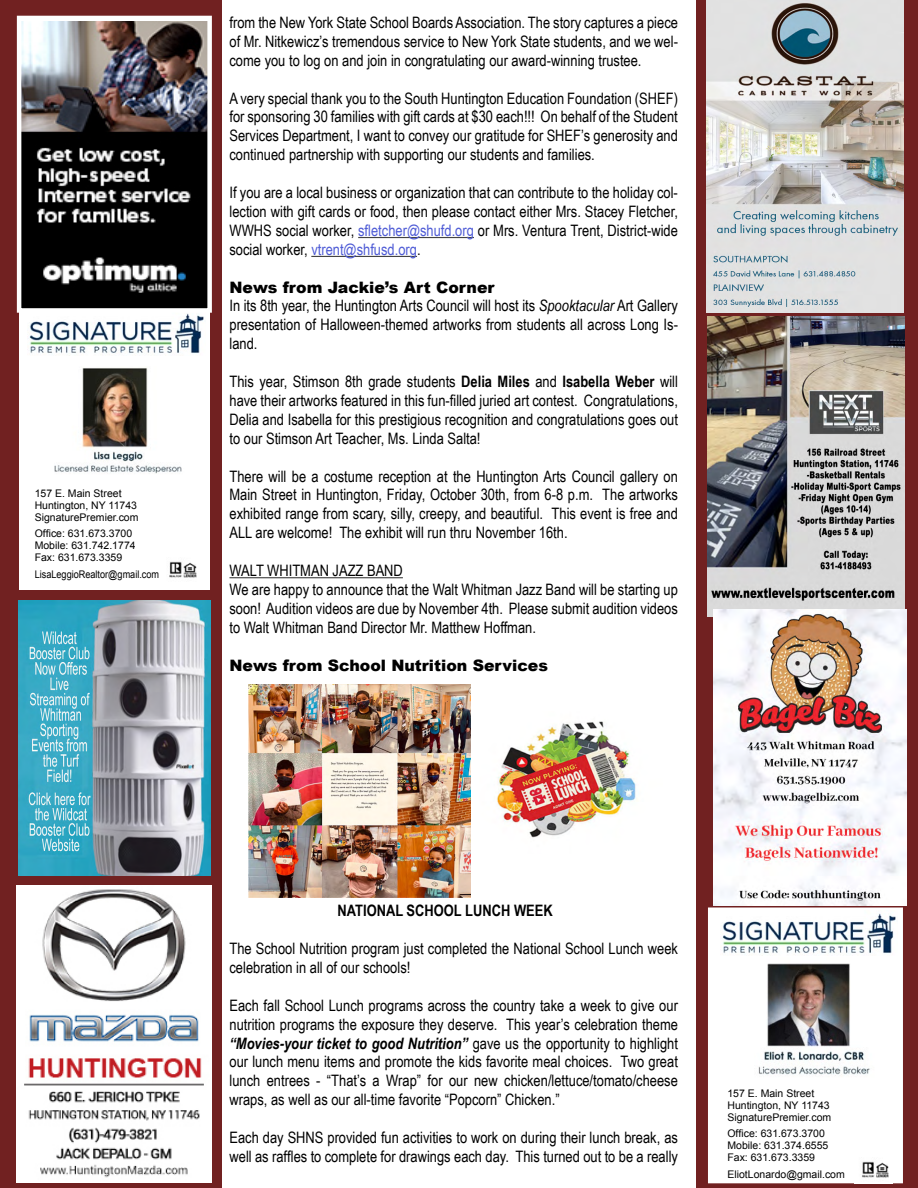
<style>
.page{position:relative;width:918px;height:1188px;background:#712121}
.page>*{position:absolute;margin:0;border:0;box-sizing:border-box;transform-origin:0 0}
.t1{font:15.75px/18.9px "Arial Narrow";color:#000;text-align:justify}
.t2{font:900 15.75px "Arial";color:#000}
.t3{font:700 15.75px "Arial Narrow";color:#000}
.t4{font:10.5px/12px "Arial";color:#000}
.t5{font:10.5px "Arial";color:#000;scale:.87 1}
.s1{color:#4f5cd6}
.s2{font-style:italic}
.s3{font-weight:700}
.s4{font-weight:700;font-style:italic}
</style>
<div class="page">
<div style="left:222px;top:0;width:474px;height:1188px;background:#fff"></div>
<hr style="left:358px;top:237px;width:116px;height:1px;background:#444">
<hr style="left:311px;top:256px;width:106px;height:1px;background:#444">
<hr style="left:230px;top:577px;width:173px;height:1px;background:#444">
<div style="left:19px;top:304px;width:191px;height:286px;background:#fff"></div>
<img style="left:29px;top:313px;width:175px;height:43px">
<img style="left:169px;top:561px;width:28px;height:17px">
<img style="left:54px;top:368px;width:128px;height:106px">
<img style="left:18px;top:600px;width:193px;height:276px">
<img style="left:17px;top:886px;width:195px;height:297px">
<div style="left:708px;top:908px;width:195px;height:275px;background:#fff"></div>
<img style="left:758px;top:963px;width:112px;height:113px">
<img style="left:720px;top:910px;width:178px;height:44px">
<img style="left:855px;top:1161px;width:37px;height:22px">
<img style="left:707px;top:0;width:197px;height:313px">
<img style="left:708px;top:316px;width:196px;height:300px">
<img style="left:714px;top:609px;width:192px;height:297px">
<img style="left:22px;top:22px;width:185px;height:286px">
<div style="left:17px;top:16px;width:195px;height:297px;border:4px solid #fff"></div>
<img style="left:248px;top:684px;width:223px;height:214px">
<img style="left:496px;top:721px;width:141px;height:117px">
<p class="t4" style="left:35px;top:487px;width:105px">157 E. Main Street<br>Huntington, NY 11743<br>SignaturePremier.com</p>
<p class="t4" style="left:35px;top:528px;width:102px">Office: 631.673.3700<br>Mobile: 631.742.1774<br>Fax: 631.673.3359</p>
<p class="t5" style="left:35px;top:567px;width:145px">LisaLeggioRealtor@gmail.com</p>
<p class="t1" style="left:230px;top:12px;width:450px">from the New York State School Boards Association. The story captures a piece of Mr. Nitkewicz’s tremendous service to New York State students, and we wel&shy;come you to log on and join in congratulating our award-winning trustee.</p>
<p class="t1" style="left:230px;top:88px;width:450px">A very special thank you to the South Huntington Education Foundation (SHEF) for sponsoring 30 families with gift cards at $30 each!!! On behalf of the Student Services Department, I want to convey our gratitude for SHEF’s generosity and continued partnership with supporting our students and families.</p>
<p class="t1" style="left:229px;top:182px;width:450px">If you are a local business or organization that can contribute to the holiday col&shy;lection with gift cards or food, then please contact either Mrs. Stacey Fletcher, WWHS social worker, <span class="s1">sfletcher@shufd.org</span> or Mrs. Ventura Trent, District-wide social worker, <span class="s1">vtrent@shfusd.org</span>.</p>
<p class="t2" style="left:229px;top:276px;width:267px">News from Jackie’s Art Corner</p>
<p class="t1" style="left:229px;top:296px;width:450px">In its 8th year, the Huntington Arts Council will host its <span class="s2">Spooktacular</span> Art Gallery presentation of Halloween-themed artworks from students all across Long Is&shy;land.</p>
<p class="t1" style="left:229px;top:371px;width:450px">This year, Stimson 8th grade students <span class="s3">Delia Miles</span> and <span class="s3">Isabella Weber</span> will have their artworks featured in this fun-filled juried art contest. Congratulations, Delia and Isabella for this prestigious recognition and congratulations goes out to our Stimson Art Teacher, Ms. Linda Salta!</p>
<p class="t1" style="left:229px;top:466px;width:450px">There will be a costume reception at the Huntington Arts Council gallery on Main Street in Huntington, Friday, October 30th, from 6-8 p.m. The artworks exhibited range from scary, silly, creepy, and beautiful. This event is free and ALL are welcome! The exhibit will run thru November 16th.</p>
<p class="t1" style="left:229px;top:560px;width:450px;text-align:left">WALT WHITMAN JAZZ BAND<br>We are happy to announce that the Walt Whitman Jazz Band will be starting up soon! Audition videos are due by November 4th. Please submit audition videos to Walt Whitman Band Director Mr. Matthew Hoffman.</p>
<p class="t2" style="left:229px;top:654px;width:320px">News from School Nutrition Services</p>
<p class="t3" style="left:337px;top:899px;width:217px">NATIONAL SCHOOL LUNCH WEEK</p>
<p class="t1" style="left:229px;top:938px;width:450px">The School Nutrition program just completed the National School Lunch week celebration in all of our schools!</p>
<p class="t1" style="left:229px;top:995px;width:450px">Each fall School Lunch programs across the country take a week to give our nutrition programs the exposure they deserve. This year’s celebration theme <span class="s4">“Movies-your ticket to good Nutrition”</span> gave us the opportunity to highlight our lunch menu items and promote the kids favorite meal choices. Two great lunch entrees - “That’s a Wrap” for our new chicken/lettuce/tomato/cheese wraps, as well as our all-time favorite “Popcorn” Chicken.”</p>
<p class="t1" style="left:229px;top:1127px;width:450px">Each day SHNS provided fun activities to work on during their lunch break, as well as raffles to complete for drawings each day. This turned out to be a really</p>
<p class="t4" style="left:727px;top:1087px;width:105px">157 E. Main Street<br>Huntington, NY 11743<br>SignaturePremier.com</p>
<p class="t4" style="left:727px;top:1127px;width:102px">Office: 631.673.3700<br>Mobile: 631.374.6555<br>Fax: 631.673.3359</p>
<p class="t4" style="left:727px;top:1168px;width:119px">EliotLonardo@gmail.com</p>
</div>
